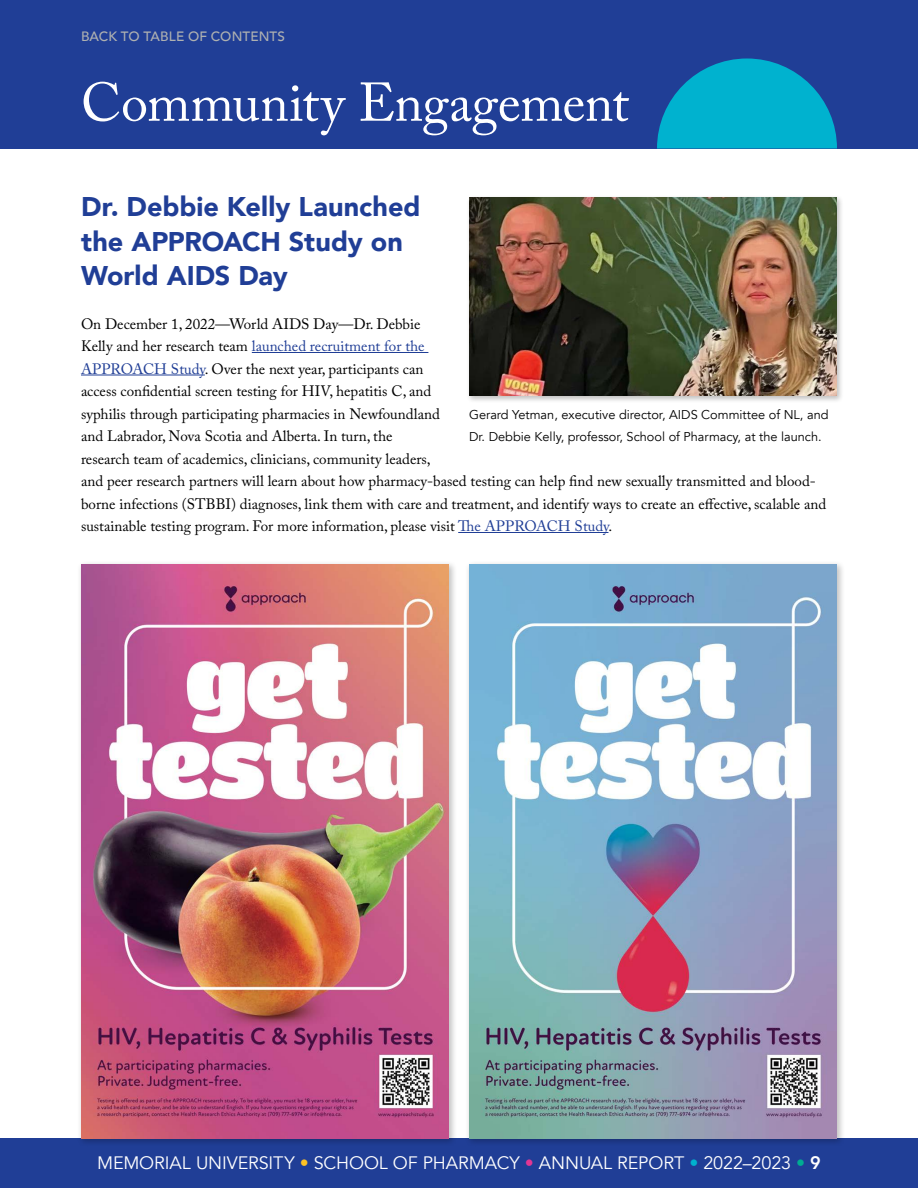
<style>
.page{position:relative;width:918px;height:1188px;background:#fff}
.page>*{position:absolute;margin:0;border:0;box-sizing:border-box;transform-origin:0 0}
.t1{font:54px "Adobe Caslon Pro";letter-spacing:-.01em;color:#fff}
.t2{font:900 27px/34.5px "Avenir";color:#203e96}
.t3{font:18px "Avenir";letter-spacing:-.005em;color:#fff}
.t4{font:15px/22.5px "Adobe Caslon Pro";color:#000}
.t5{font:500 13.5px "Avenir";letter-spacing:.01em;color:#afb1b1}
.t6{font:12.75px/22.5px "Avenir";color:#000}
.s1{color:#203e96}
.s2{color:#fec225}
.s3{color:#e23694}
.s4{color:#00b2cf}
.s5{color:#00ac92}
.s6{font-weight:800}
</style>
<div class="page">
<div style="left:0;top:1138px;width:918px;height:50px;background:#203e96"></div>
<div style="left:0;top:0;width:918px;height:148px;background:#203e96"></div>
<svg style="left:657px;top:58px;width:180px;height:90px"></svg>
<hr style="left:252px;top:352px;width:176px;height:1px;background:#203e96">
<hr style="left:81px;top:375px;width:124px;height:1px;background:#203e96">
<hr style="left:458px;top:532px;width:150px;height:1px;background:#203e96">
<div style="left:466px;top:194px;width:378px;height:209px;background:#000;opacity:.25"></div>
<img style="left:469px;top:198px;width:368px;height:198px">
<div style="left:77px;top:561px;width:380px;height:586px;background:#000;opacity:.25"></div>
<img style="left:81px;top:564px;width:368px;height:574px">
<div style="left:465px;top:561px;width:380px;height:586px;background:#000;opacity:.25"></div>
<img style="left:469px;top:564px;width:368px;height:574px">
<p class="t5" style="left:81px;top:24px;width:206px">BACK TO TABLE OF CONTENTS</p>
<h1 class="t1" style="left:81px;top:70px;width:550px">Community Engagement</h1>
<h2 class="t2" style="left:81px;top:189px;width:341px">Dr. Debbie Kelly Launched the APPROACH Study on<br>World AIDS Day</h2>
<p class="t4" style="left:81px;top:312px;width:747px">On December 1, 2022—World AIDS Day—Dr. Debbie<br>Kelly and her research team <span class="s1">launched recruitment for the<br>APPROACH Study</span>. Over the next year, participants can<br>access confidential screen testing for HIV, hepatitis C, and<br>syphilis through participating pharmacies in Newfoundland<br>and Labrador, Nova Scotia and Alberta. In turn, the<br>research team of academics, clinicians, community leaders,<br>and peer research partners will learn about how pharmacy-based testing can help find new sexually transmitted and blood&shy;borne infections (STBBI) diagnoses, link them with care and treatment, and identify ways to create an effective, scalable and sustainable testing program. For more information, please visit <span class="s1">The APPROACH Study</span>.</p>
<p class="t6" style="left:469px;top:403px;width:361px">Gerard Yetman, executive director, AIDS Committee of NL, and<br>Dr. Debbie Kelly, professor, School of Pharmacy, at the launch.</p>
<p class="t3" style="left:97px;top:1152px;width:725px">MEMORIAL UNIVERSITY <span class="s2">•</span> SCHOOL OF PHARMACY <span class="s3">•</span> ANNUAL REPORT <span class="s4">•</span> 2022–2023 <span class="s5">•</span> <span class="s6">9</span></p>
</div>
